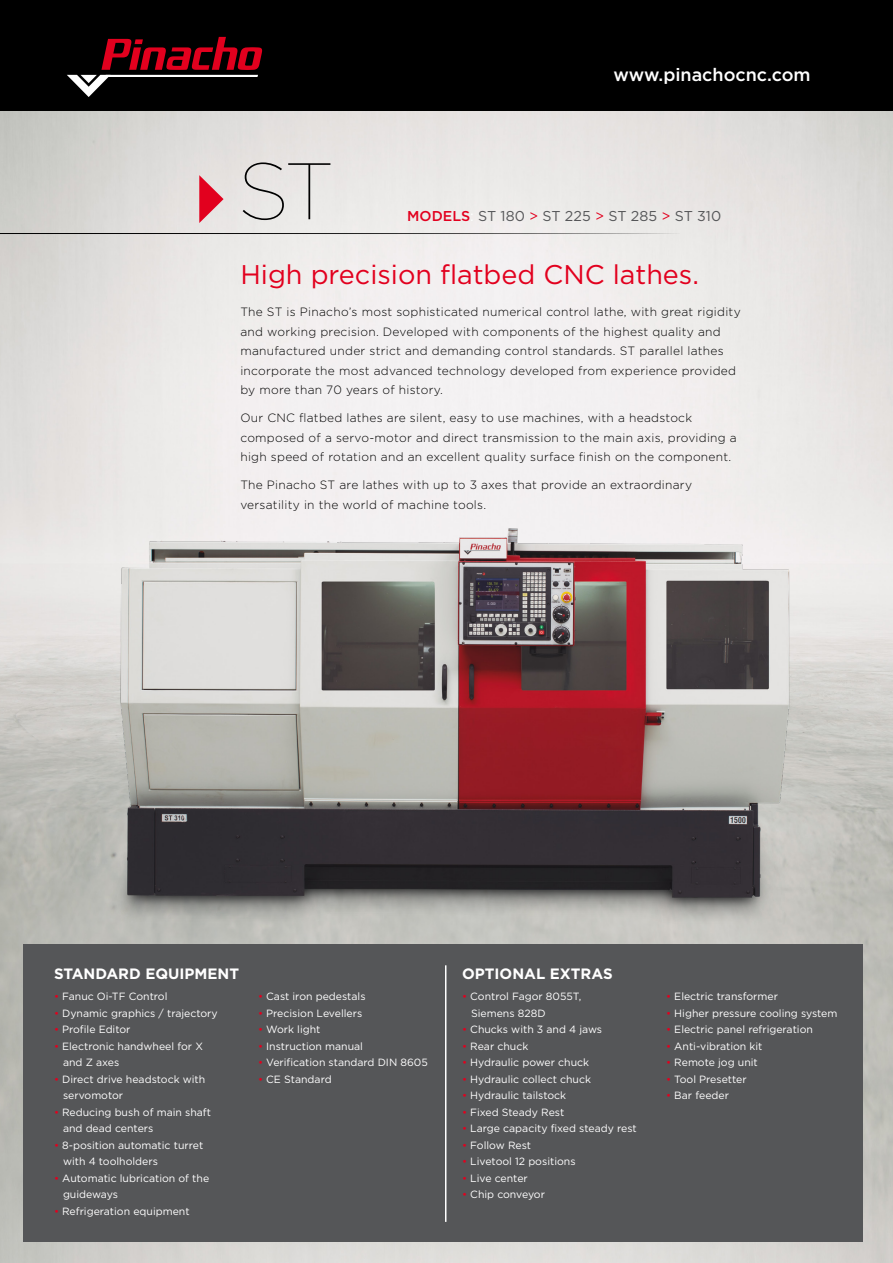
<style>
.page{position:relative;width:893px;height:1263px;background:#fff}
.page>*{position:absolute;margin:0;border:0;box-sizing:border-box;transform-origin:0 0}
.t1{font:100 79.95px "Gotham";color:#000}
.t2{font:27px "Gotham";color:#e2001e}
.t3{font:500 18px "Gotham";color:#fff}
.t4{font:700 15px "Gotham";color:#fff}
.t5{font:14.25px "Gotham";color:#555658}
.t6{font:300 12px/19.5px "Gotham";letter-spacing:.02em;color:#000}
.t7{font:10.5px/16.5px "Gotham";color:#fff}
.s1{font-weight:500;color:#e2001e}
.s2{color:#fff}
.s3{color:#e2001e}
</style>
<div class="page">
<div style="left:0;top:0;width:893px;height:111px;background:#000"></div>
<svg style="left:67px;top:37px;width:195px;height:60px"></svg>
<svg style="left:199px;top:175px;width:25px;height:48px"></svg>
<hr style="left:0;top:233px;width:680px;height:1px;background:#000">
<img style="left:77px;top:425px;width:735px;height:519px">
<div style="left:23px;top:944px;width:840px;height:298px;background:#555658"></div>
<hr style="left:445px;top:965px;width:1px;height:257px;background:#fff">
<h1 class="t1" style="left:238px;top:148px;width:96px">ST</h1>
<h3 class="t3" style="left:614px;top:63px;width:199px">www.pinachocnc.com</h3>
<h3 class="t5" style="left:407px;top:208px;width:316px"><span class="s1">MODELS</span><span class="s2">:</span> ST 180 <span class="s3">&gt;</span> ST 225 <span class="s3">&gt;</span> ST 285 <span class="s3">&gt;</span> ST 310</h3>
<h2 class="t2" style="left:240px;top:259px;width:460px">High precision flatbed CNC lathes.</h2>
<p class="t6" style="left:240px;top:302px;width:502px">The ST is Pinacho’s most sophisticated numerical control lathe, with great rigidity and working precision. Developed with components of the highest quality and manufactured under strict and demanding control standards. ST parallel lathes incorporate the most advanced technology developed from experience provided by more than 70 years of history.</p>
<p class="t6" style="left:240px;top:408px;width:498px">Our CNC flatbed lathes are silent, easy to use machines, with a headstock composed of a servo-motor and direct transmission to the main axis, providing a high speed of rotation and an excellent quality surface finish on the component.</p>
<p class="t6" style="left:240px;top:475px;width:453px">The Pinacho ST are lathes with up to 3 axes that provide an extraordinary versatility in the world of machine tools.</p>
<h3 class="t4" style="left:54px;top:965px;width:187px">STANDARD EQUIPMENT</h3>
<p class="t7" style="left:54px;top:988px;width:115px"><span class="s3">•</span> Fanuc Oi-TF Control</p>
<p class="t7" style="left:54px;top:1004px;width:165px"><span class="s3">•</span> Dynamic graphics / trajectory</p>
<p class="t7" style="left:54px;top:1021px;width:78px"><span class="s3">•</span> Profile Editor</p>
<p class="t7" style="left:63px;top:1037px;width:141px;text-indent:-9px"><span class="s3">•</span> Electronic handwheel for X and Z axes</p>
<p class="t7" style="left:63px;top:1070px;width:144px;text-indent:-9px"><span class="s3">•</span> Direct drive headstock with servomotor</p>
<p class="t7" style="left:63px;top:1103px;width:150px;text-indent:-9px"><span class="s3">•</span> Reducing bush of main shaft and dead centers</p>
<p class="t7" style="left:63px;top:1136px;width:142px;text-indent:-9px"><span class="s3">•</span> 8-position automatic turret with 4 toolholders</p>
<p class="t7" style="left:63px;top:1169px;width:148px;text-indent:-9px"><span class="s3">•</span> Automatic lubrication of the guideways</p>
<p class="t7" style="left:54px;top:1202px;width:137px"><span class="s3">•</span> Refrigeration equipment</p>
<p class="t7" style="left:258px;top:988px;width:109px"><span class="s3">•</span> Cast iron pedestals</p>
<p class="t7" style="left:258px;top:1005px;width:106px"><span class="s3">•</span> Precision Levellers</p>
<p class="t7" style="left:258px;top:1021px;width:64px"><span class="s3">•</span> Work light</p>
<p class="t7" style="left:258px;top:1038px;width:107px"><span class="s3">•</span> Instruction manual</p>
<p class="t7" style="left:258px;top:1054px;width:171px"><span class="s3">•</span> Verification standard DIN 8605</p>
<p class="t7" style="left:258px;top:1071px;width:75px"><span class="s3">•</span> CE Standard</p>
<h3 class="t4" style="left:462px;top:965px;width:152px">OPTIONAL EXTRAS</h3>
<p class="t7" style="left:471px;top:988px;width:112px;text-indent:-9px"><span class="s3">•</span> Control Fagor 8055T,<br>Siemens 828D</p>
<p class="t7" style="left:462px;top:1021px;width:142px"><span class="s3">•</span> Chucks with 3 and 4 jaws</p>
<p class="t7" style="left:462px;top:1037px;width:68px"><span class="s3">•</span> Rear chuck</p>
<p class="t7" style="left:462px;top:1054px;width:129px"><span class="s3">•</span> Hydraulic power chuck</p>
<p class="t7" style="left:462px;top:1070px;width:130px"><span class="s3">•</span> Hydraulic collect chuck</p>
<p class="t7" style="left:462px;top:1087px;width:106px"><span class="s3">•</span> Hydraulic tailstock</p>
<p class="t7" style="left:462px;top:1103px;width:104px"><span class="s3">•</span> Fixed Steady Rest</p>
<p class="t7" style="left:462px;top:1120px;width:176px"><span class="s3">•</span> Large capacity fixed steady rest</p>
<p class="t7" style="left:462px;top:1136px;width:70px"><span class="s3">•</span> Follow Rest</p>
<p class="t7" style="left:462px;top:1153px;width:115px"><span class="s3">•</span> Livetool 12 positions</p>
<p class="t7" style="left:462px;top:1169px;width:67px"><span class="s3">•</span> Live center</p>
<p class="t7" style="left:462px;top:1186px;width:84px"><span class="s3">•</span> Chip conveyor</p>
<p class="t7" style="left:666px;top:988px;width:113px"><span class="s3">•</span> Electric transformer</p>
<p class="t7" style="left:666px;top:1005px;width:173px"><span class="s3">•</span> Higher pressure cooling system</p>
<p class="t7" style="left:666px;top:1021px;width:148px"><span class="s3">•</span> Electric panel refrigeration</p>
<p class="t7" style="left:666px;top:1038px;width:98px"><span class="s3">•</span> Anti-vibration kit</p>
<p class="t7" style="left:666px;top:1054px;width:93px"><span class="s3">•</span> Remote jog unit</p>
<p class="t7" style="left:666px;top:1071px;width:82px"><span class="s3">•</span> Tool Presetter</p>
<p class="t7" style="left:666px;top:1087px;width:64px"><span class="s3">•</span> Bar feeder</p>
</div>
